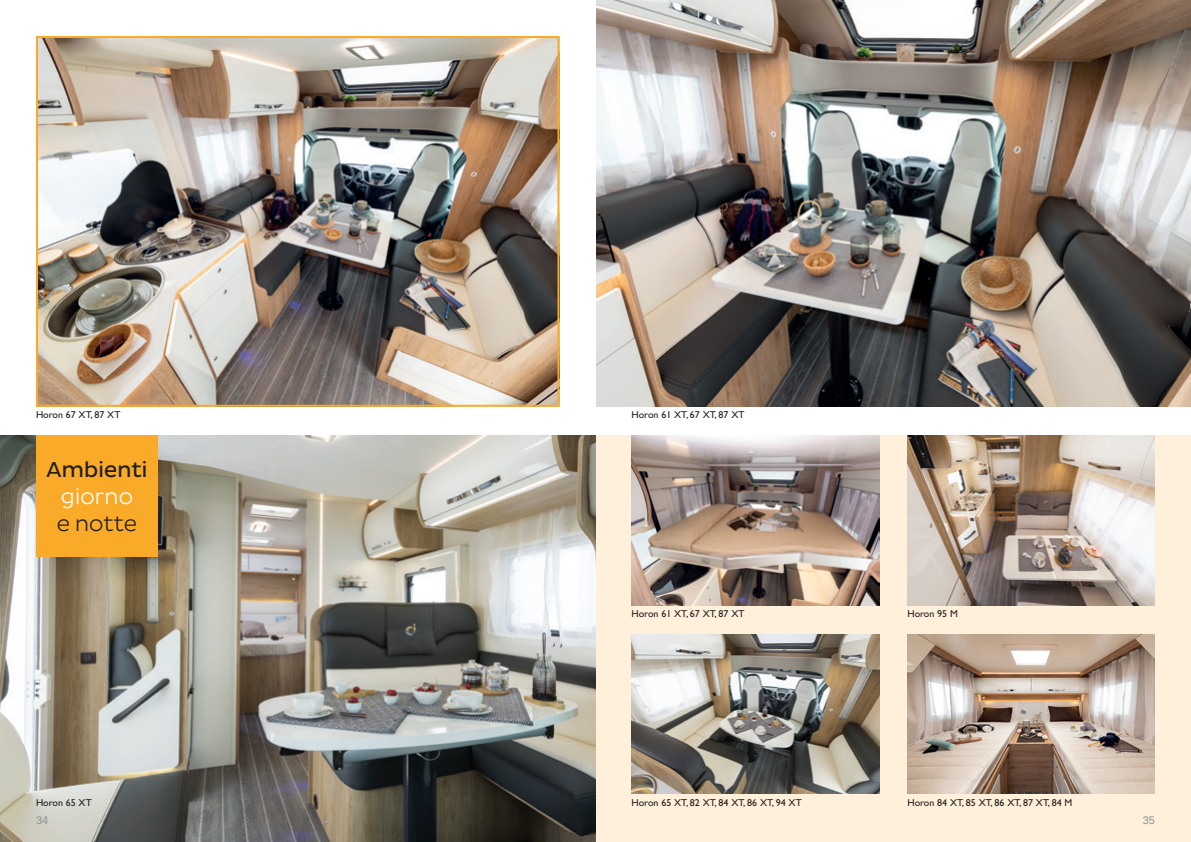
<style>
.page{position:relative;width:1191px;height:842px;background:#fff}
.page>*{position:absolute;margin:0;border:0;box-sizing:border-box;transform-origin:0 0}
.t1{font:22px "Pluto Sans";letter-spacing:-.02em;color:#231f20}
.t2{font:300 22px "Pluto Sans";letter-spacing:-.02em;color:#fff}
.t3{font:300 22px "Pluto Sans";letter-spacing:-.02em;color:#231f20}
.t4{font:11px "Univers LT Std";color:#939598}
.t5{font:10px "Gill Sans Std";color:#231f20}
</style>
<div class="page">
<div style="left:0;top:435px;width:1191px;height:407px;background:#fef0da"></div>
<img style="left:0;top:435px;width:595px;height:407px">
<img style="left:596px;top:0;width:595px;height:407px">
<img style="left:631px;top:435px;width:248px;height:171px">
<img style="left:631px;top:634px;width:248px;height:160px">
<img style="left:907px;top:634px;width:248px;height:160px">
<img style="left:907px;top:435px;width:248px;height:171px">
<img style="left:39px;top:39px;width:517px;height:365px">
<div style="left:36px;top:36px;width:523px;height:371px;border:2px solid #faaa29"></div>
<div style="left:36px;top:435px;width:122px;height:122px;background:#faaa29"></div>
<p class="t5" style="left:36px;top:409px;width:86px">Horon 67 XT, 87 XT</p>
<p class="t5" style="left:631px;top:409px;width:114px">Horon 61 XT, 67 XT, 87 XT</p>
<p class="t1" style="left:46px;top:457px;width:103px">Ambienti</p>
<p class="t2" style="left:61px;top:484px;width:74px">giorno</p>
<p class="t3" style="left:56px;top:511px;width:82px">e notte</p>
<p class="t5" style="left:631px;top:608px;width:114px">Horon 61 XT, 67 XT, 87 XT</p>
<p class="t5" style="left:907px;top:608px;width:52px">Horon 95 M</p>
<p class="t5" style="left:36px;top:797px;width:57px">Horon 65 XT</p>
<p class="t5" style="left:631px;top:797px;width:172px">Horon 65 XT, 82 XT, 84 XT, 86 XT, 94 XT</p>
<p class="t5" style="left:907px;top:797px;width:166px">Horon 84 XT, 85 XT, 86 XT, 87 XT, 84 M</p>
<p class="t4" style="left:36px;top:814px;width:14px">34</p>
<p class="t4" style="left:1142px;top:814px;width:14px">35</p>
</div>
